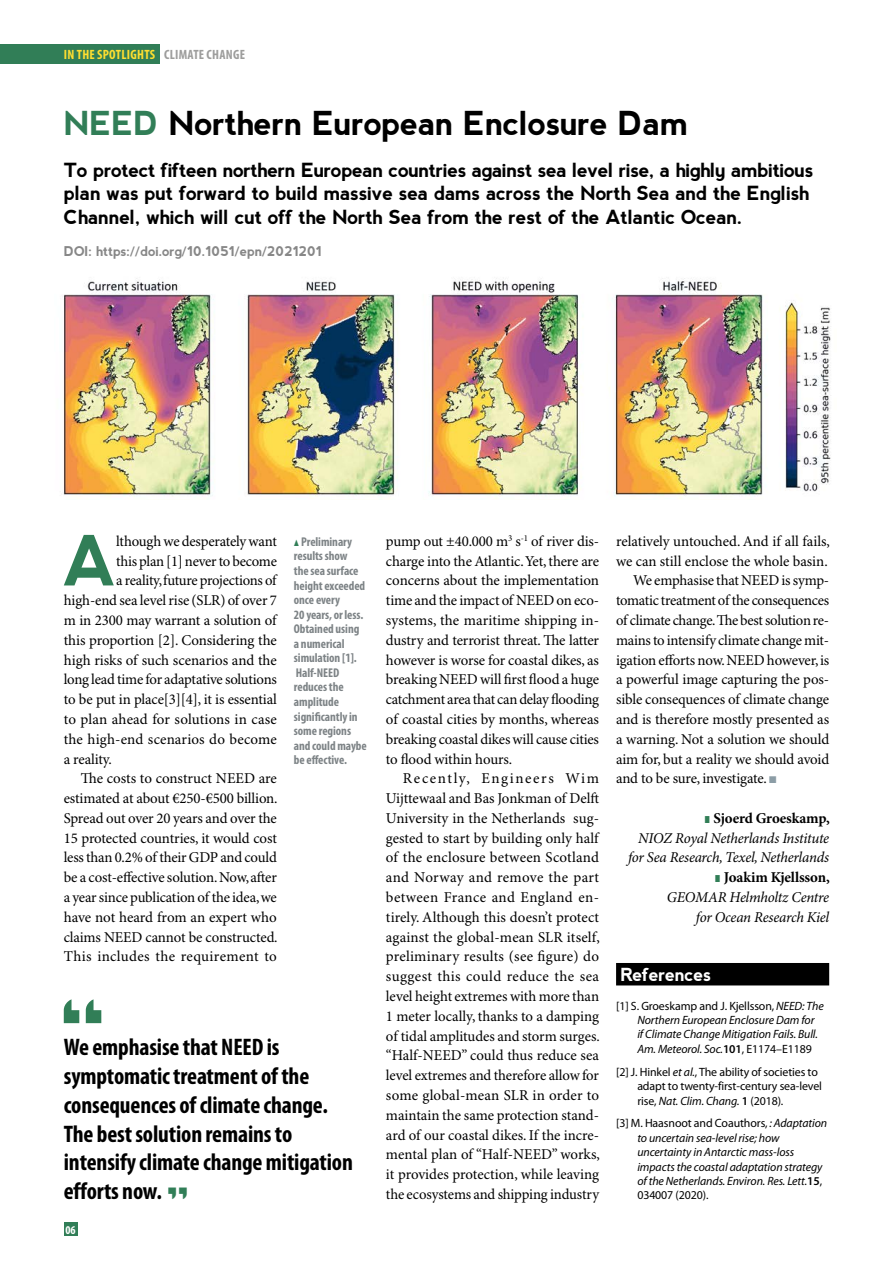
<style>
.page{position:relative;width:893px;height:1263px;background:#fff}
.page>*{position:absolute;margin:0;border:0;box-sizing:border-box;transform-origin:0 0}
.t1{font:97.5px "Hancock Park Bold Laser";color:#317e57}
.t2{font:700 69px "nevis";color:#317e57}
.t3{font:47.7px "Hancock Park Bold Laser";color:#317e57}
.t4{font:700 33px "nevis";letter-spacing:-.015em;color:#000}
.t5{font:700 condensed 24px/28.8px "Myriad Pro";letter-spacing:-.005em;color:#000}
.t6{font:700 19.5px/23.4px "nevis";letter-spacing:-.015em;color:#000}
.t7{font:700 18px "nevis";letter-spacing:-.015em;color:#fff}
.t8{font:15px/19.8px "Minion Pro";letter-spacing:-.01em;color:#000;text-align:justify}
.t9{font:italic 15px/19.8px "Minion Pro";letter-spacing:-.015em;color:#000;text-align:right}
.t10{font:15px "Minion Pro";letter-spacing:.01em;color:#000}
.t11{font:15px "Minion Pro";letter-spacing:.02em;color:#000}
.t12{font:700 13.5px "nevis";letter-spacing:-.015em;color:#878787}
.t13{font:700 condensed 13.5px "Myriad Pro";letter-spacing:.02em;color:#ffdf30}
.t14{font:700 condensed 13.5px "Myriad Pro";color:#9d9d9c}
.t15{font:700 condensed 12.75px/14.5px "Myriad Pro";letter-spacing:-.005em;color:#7d8386}
.t16{font:italic 12px/14.4px "Myriad Pro";letter-spacing:-.005em;color:#000}
.t17{font:12px/14.4px "Myriad Pro";letter-spacing:-.01em;color:#000}
.s1{color:#9d9d9c}
.s2{color:#317e57}
.s3{font-family:"Mathematical Pi Six";font-weight:400;font-stretch:normal;font-size:8.7px;color:#317e57}
.s4{color:#8c9da6}
.s5{font-family:"Myriad Pro";font-weight:900;font-style:normal;font-size:9.75px;color:#317e57}
.s6{font-weight:700;font-style:normal}
.s7{font-style:normal}
.s8{font-weight:600;font-style:normal}
.s9{font-style:italic}
.s10{font-weight:600}
</style>
<div class="page">
<div style="left:64px;top:1222px;width:13px;height:14px;background:#317e57"></div>
<div style="left:0;top:45px;width:160px;height:19px;background:#317e57"></div>
<div style="left:616px;top:963px;width:213px;height:22px;background:#000"></div>
<img style="left:62px;top:278px;width:769px;height:221px">
<p class="t13" style="left:64px;top:47px;width:113px">IN THE SPOTLIGHTS <span class="s1">climate</span></p>
<p class="t14" style="left:207px;top:47px;width:13px">change</p>
<h3 class="t4" style="left:64px;top:104px;width:626px"><span class="s2">NEED</span> Northern European Enclosure Dam</h3>
<p class="t6" style="left:64px;top:158px;width:751px">To protect fifteen northern European countries against sea level rise, a highly ambitious plan was put forward to build massive sea dams across the North Sea and the English<br>Channel, which will cut off the North Sea from the rest of the Atlantic Ocean.</p>
<p class="t12" style="left:64px;top:244px;width:260px">DOI: https://doi.org/10.1051/epn/2021201</p>
<h2 class="t2" style="left:62px;top:521px;width:56px">A</h2>
<p class="t8" style="left:116px;top:532px;width:162px">lthough we desperately want</p>
<p class="t15" style="left:294px;top:535px;width:74px"><span class="s3">m</span> Preliminary results show<br>the sea surface height exceeded once every<br>20 years, or less.<br>Obtained using a numerical simulation [1].<br>Half-NEED reduces the amplitude significantly in some regions and could maybe be effective.</p>
<p class="t8" style="left:116px;top:552px;width:162px">this plan [1] never to become</p>
<p class="t8" style="left:116px;top:571px;width:162px">a reality, future projections of</p>
<p class="t8" style="left:64px;top:591px;width:215px">high-end sea level rise (SLR) of over 7</p>
<p class="t8" style="left:64px;top:611px;width:214px">m in 2300 may warrant a solution of</p>
<p class="t8" style="left:64px;top:631px;width:215px">this proportion [2]. Considering the</p>
<p class="t8" style="left:64px;top:650px;width:215px">high risks of such scenarios and the</p>
<p class="t8" style="left:64px;top:670px;width:215px">long lead time for adaptative solutions</p>
<p class="t8" style="left:64px;top:690px;width:215px">to be put in place[3][4], it is essential</p>
<p class="t8" style="left:64px;top:710px;width:215px">to plan ahead for solutions in case</p>
<p class="t10" style="left:64px;top:730px;width:215px">the high-end scenarios do become</p>
<p class="t8" style="left:64px;top:749px;width:49px">a reality.</p>
<p class="t8" style="left:81px;top:769px;width:198px">The costs to construct NEED are</p>
<p class="t8" style="left:64px;top:789px;width:215px">estimated at about €250-€500 billion.</p>
<p class="t8" style="left:64px;top:809px;width:215px">Spread out over 20 years and over the</p>
<p class="t8" style="left:64px;top:829px;width:215px">15 protected countries, it would cost</p>
<p class="t8" style="left:64px;top:848px;width:215px">less than 0.2% of their GDP and could</p>
<p class="t8" style="left:64px;top:868px;width:215px">be a cost-effective solution. Now, after</p>
<p class="t8" style="left:64px;top:888px;width:215px">a year since publication of the idea, we</p>
<p class="t8" style="left:64px;top:908px;width:215px">have not heard from an expert who</p>
<p class="t8" style="left:64px;top:927px;width:215px">claims NEED cannot be constructed.</p>
<p class="t11" style="left:64px;top:948px;width:215px">This includes the requirement to</p>
<h1 class="t1" style="left:64px;top:997px;width:44px">“</h1>
<h3 class="t5" style="left:64px;top:1033px;width:291px">We emphasise that NEED is symptomatic treatment of the consequences of climate change.<br>The best solution remains to intensify climate change mitigation efforts now.</h3>
<h3 class="t3" style="left:169px;top:1186px;width:22px">”</h3>
<p class="t8" style="left:386px;top:532px;width:215px">pump out ±40.000 m<sup>3</sup> s<sup>-1</sup> of river dis&shy;charge into the Atlantic. Yet, there are concerns about the implementation time and the impact of NEED on eco&shy;systems, the maritime shipping in&shy;dustry and terrorist threat. The latter however is worse for coastal dikes, as breaking NEED will first flood a huge catchment area that can delay flooding of coastal cities by months, whereas breaking coastal dikes will cause cities to flood within hours.</p>
<p class="t8" style="left:386px;top:769px;width:215px;text-indent:17px">Recently, Engineers Wim Uijttewaal and Bas Jonkman of Delft University in the Netherlands sug&shy;gested to start by building only half of the enclosure between Scotland and Norway and remove the part between France and England en&shy;tirely. Although this doesn’t protect against the global-mean SLR itself, preliminary results (see figure) do suggest this could reduce the sea level height extremes with more than 1 meter locally, thanks to a damping of tidal amplitudes and storm surges. “Half-NEED” could thus reduce sea level extremes and therefore allow for some global-mean SLR in order to maintain the same protection stand&shy;ard of our coastal dikes. If the incre&shy;mental plan of “Half-NEED” works, it provides protection, while leaving the ecosystems and shipping industry</p>
<p class="t8" style="left:616px;top:532px;width:215px">relatively untouched. And if all fails,</p>
<p class="t8" style="left:616px;top:552px;width:213px">we can still enclose the whole basin.</p>
<p class="t8" style="left:633px;top:571px;width:198px">We emphasise that NEED is symp-</p>
<p class="t8" style="left:616px;top:591px;width:215px">tomatic treatment of the consequences</p>
<p class="t8" style="left:616px;top:611px;width:215px">of climate change. The best solution re-</p>
<p class="t8" style="left:616px;top:631px;width:215px">mains to intensify climate change mit-</p>
<p class="t8" style="left:616px;top:650px;width:215px">igation efforts now. NEED however, is</p>
<p class="t8" style="left:616px;top:670px;width:215px">a powerful image capturing the pos-</p>
<p class="t8" style="left:616px;top:690px;width:215px">sible consequences of climate change</p>
<p class="t8" style="left:616px;top:710px;width:215px">and is therefore mostly presented as</p>
<p class="t8" style="left:616px;top:730px;width:215px">a warning. Not a solution we should</p>
<p class="t8" style="left:616px;top:749px;width:215px">aim for, but a reality we should avoid</p>
<p class="t8" style="left:616px;top:769px;width:162px">and to be sure, investigate. <span class="s4">■</span></p>
<p class="t9" style="left:628px;top:809px;width:203px"><span class="s5">l</span><span class="s6">Sjoerd Groeskamp,<br></span>NIOZ Royal Netherlands Institute for Sea Research, Texel, Netherlands <span class="s5">l</span><span class="s6">Joakim Kjellsson,<br></span>GEOMAR Helmholtz Centre<br>for Ocean Research Kiel</p>
<p class="t7" style="left:620px;top:964px;width:92px">References</p>
<p class="t16" style="left:637px;top:999px;width:188px;text-indent:-21px"><span class="s7">[1] S. Groeskamp and J. Kjellsson,</span> NEED: The Northern European Enclosure Dam for<br>if Climate Change Mitigation Fails. Bull.<br>Am. Meteorol. Soc.<span class="s8">101</span><span class="s7">, E1174–E1189</span></p>
<p class="t17" style="left:637px;top:1065px;width:186px;text-indent:-21px">[2] J. Hinkel <span class="s9">et al.</span>, The ability of societies to adapt to twenty-first-century sea-level rise, <span class="s9">Nat. Clim. Chang.</span> <span class="s10">1</span> (2018).</p>
<p class="t16" style="left:637px;top:1116px;width:191px;text-indent:-21px"><span class="s7">[3] M. Haasnoot and Coauthors,</span> : Adaptation to uncertain sea-level rise; how uncertainty in Antarctic mass-loss impacts the coastal adaptation strategy of the Netherlands. Environ. Res. Lett.<span class="s8">15</span><span class="s7">, 034007 (2020).</span></p>
</div>
